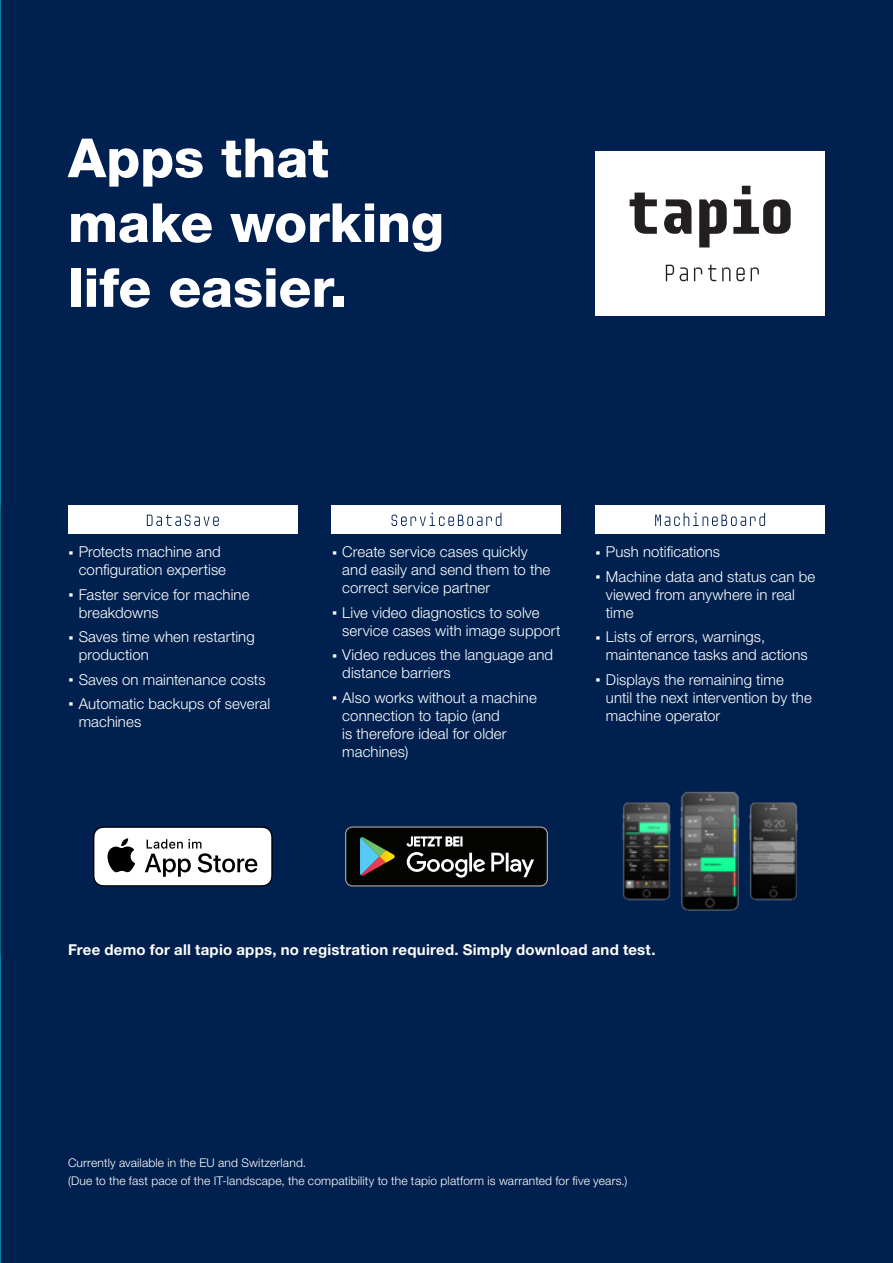
<style>
.page{position:relative;width:893px;height:1263px;background:#00214f}
.page>*{position:absolute;margin:0;border:0;box-sizing:border-box;transform-origin:0 0}
.tapio_Headline_36pt{font:800 54px/64.8px "Helvetica Neue LTW1 G";letter-spacing:-.005em;color:#fff}
.t1{font:300 15px/18px "Helvetica Neue LTW1 G";letter-spacing:.005em;color:#fff}
.tapio_Text_10Pt_12_p{font:700 15px "Helvetica Neue LTW1 G";letter-spacing:.015em;color:#fff}
.Text_Bild_8Pt_11_5pt{font:300 12px "Helvetica Neue LTW1 G";letter-spacing:.015em;color:#fff}
.s1{font-weight:700;font-size:21px}
</style>
<div class="page">
<div style="left:68px;top:506px;width:230px;height:28px;background:#fff"></div>
<div style="left:332px;top:506px;width:229px;height:28px;background:#fff"></div>
<div style="left:595px;top:506px;width:230px;height:28px;background:#fff"></div>
<svg style="left:93px;top:826px;width:180px;height:60px"></svg>
<svg style="left:345px;top:826px;width:203px;height:60px;background:#2c2f2d"></svg>
<svg style="left:147px;top:515px;width:72px;height:11px"></svg>
<svg style="left:392px;top:513px;width:109px;height:13px"></svg>
<svg style="left:655px;top:513px;width:110px;height:13px"></svg>
<img style="left:595px;top:781px;width:230px;height:143px">
<div style="left:595px;top:151px;width:230px;height:165px;background:#fff"></div>
<svg style="left:630px;top:186px;width:161px;height:61px"></svg>
<svg style="left:666px;top:265px;width:93px;height:16px"></svg>
<p class="tapio_Headline_36pt" style="left:68px;top:126px;width:377px">Apps that make working life easier.</p>
<p class="t1" style="left:79px;top:543px;width:149px;text-indent:-11px"><span class="s1">·</span> Protects machine and configuration expertise</p>
<p class="t1" style="left:79px;top:585px;width:172px;text-indent:-11px"><span class="s1">·</span> Faster service for machine breakdowns</p>
<p class="t1" style="left:79px;top:628px;width:178px;text-indent:-11px"><span class="s1">·</span> Saves time when restarting production</p>
<p class="t1" style="left:68px;top:670px;width:199px"><span class="s1">·</span> Saves on maintenance costs</p>
<p class="t1" style="left:79px;top:694px;width:193px;text-indent:-11px"><span class="s1">·</span> Automatic backups of several machines</p>
<p class="t1" style="left:342px;top:543px;width:210px;text-indent:-11px"><span class="s1">·</span> Create service cases quickly and easily and send them to the correct service partner</p>
<p class="t1" style="left:342px;top:603px;width:220px;text-indent:-11px"><span class="s1">·</span> Live video diagnostics to solve service cases with image support</p>
<p class="t1" style="left:342px;top:646px;width:212px;text-indent:-11px"><span class="s1">·</span> Video reduces the language and distance barriers</p>
<p class="t1" style="left:342px;top:688px;width:196px;text-indent:-11px"><span class="s1">·</span> Also works without a machine connection to tapio (and<br>is therefore ideal for older machines)</p>
<p class="t1" style="left:595px;top:543px;width:126px"><span class="s1">·</span> Push notifications</p>
<p class="t1" style="left:606px;top:567px;width:211px;text-indent:-11px"><span class="s1">·</span> Machine data and status can be viewed from anywhere in real time</p>
<p class="t1" style="left:606px;top:628px;width:203px;text-indent:-11px"><span class="s1">·</span> Lists of errors, warnings, maintenance tasks and actions</p>
<p class="t1" style="left:606px;top:670px;width:207px;text-indent:-11px"><span class="s1">·</span> Displays the remaining time until the next intervention by the machine operator</p>
<p class="tapio_Text_10Pt_12_p" style="left:68px;top:940px;width:589px">Free demo for all tapio apps, no registration required. Simply download and test.</p>
<p class="Text_Bild_8Pt_11_5pt" style="left:68px;top:1156px;width:240px">Currently available in the EU and Switzerland.</p>
<p class="Text_Bild_8Pt_11_5pt" style="left:68px;top:1173px;width:561px">(Due to the fast pace of the IT-landscape, the compatibility to the tapio platform is warranted for five years.)</p>
</div>
